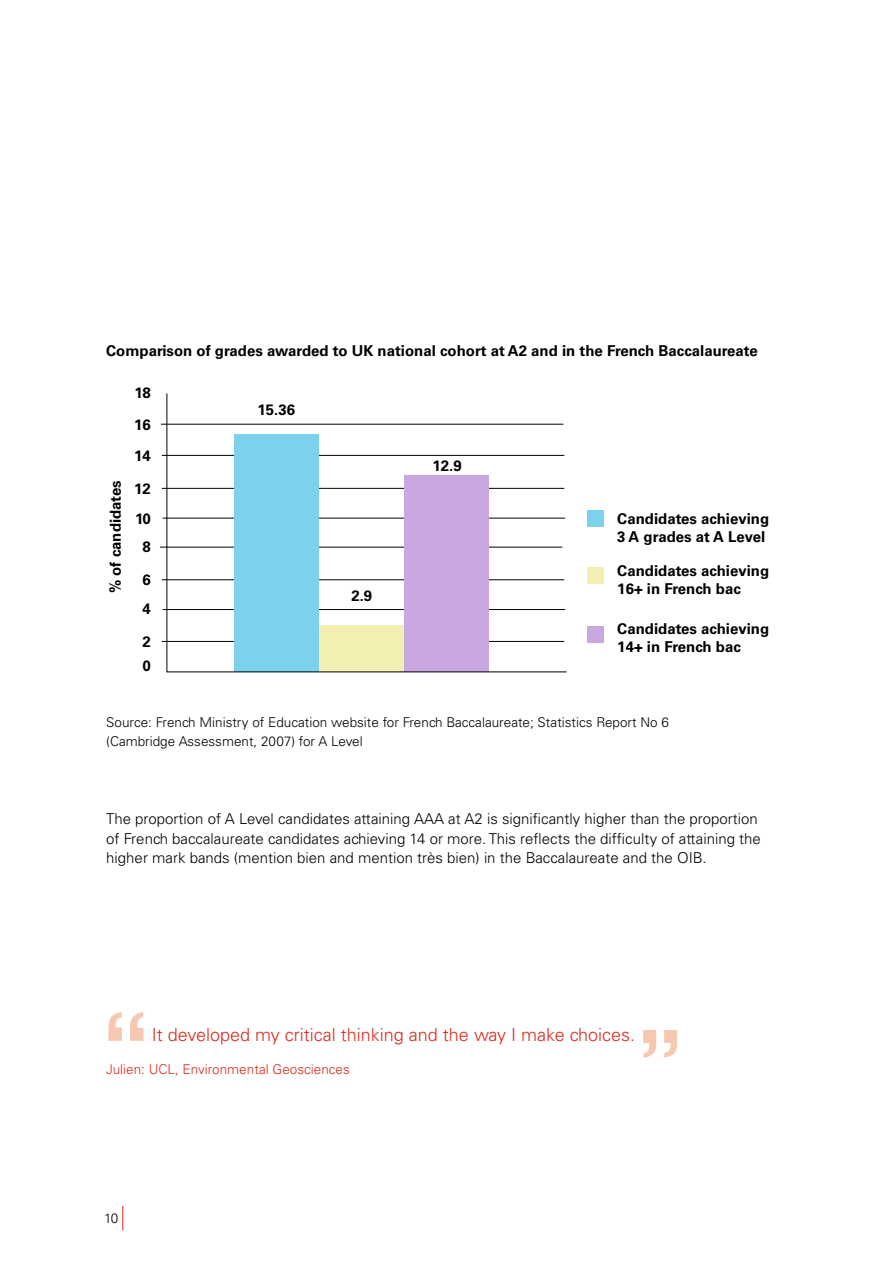
<style>
.page{position:relative;width:893px;height:1263px;background:#fff}
.page>*{position:absolute;margin:0;border:0;box-sizing:border-box;transform-origin:0 0}
.t1{font:300 18px "Univers";color:#db2b1e}
.t2{font:300 15px/19.5px "Univers";color:#000}
.t3{font:700 15px/18px "Univers";color:#000}
.t4{font:300 13.5px/19.5px "Univers";color:#000}
.t5{font:300 13.5px "Univers";color:#db2b1e}
</style>
<div class="page">
<svg style="left:122px;top:1206px;width:1px;height:24px"></svg>
<hr style="left:161px;top:424px;width:402px;height:1px;background:#000">
<hr style="left:162px;top:455px;width:402px;height:1px;background:#000">
<hr style="left:162px;top:488px;width:402px;height:1px;background:#000">
<hr style="left:163px;top:518px;width:402px;height:1px;background:#000">
<hr style="left:160px;top:547px;width:402px;height:1px;background:#000">
<hr style="left:162px;top:579px;width:402px;height:1px;background:#000">
<hr style="left:163px;top:609px;width:402px;height:1px;background:#000">
<hr style="left:162px;top:641px;width:402px;height:1px;background:#000">
<svg style="left:166px;top:393px;width:401px;height:280px"></svg>
<div style="left:587px;top:510px;width:16px;height:16px;background:#7bd2ea"></div>
<div style="left:587px;top:568px;width:16px;height:16px;background:#f3efb3"></div>
<div style="left:587px;top:626px;width:16px;height:16px;background:#c9a8e2"></div>
<svg style="left:108px;top:1012px;width:35px;height:29px"></svg>
<svg style="left:643px;top:1030px;width:34px;height:28px"></svg>
<p class="t3" style="left:106px;top:342px;width:653px">Comparison of grades awarded to UK national cohort at A2 and in the French Baccalaureate</p>
<p class="t3" style="left:107px;top:593px;width:115px;rotate:-90deg">% of candidates</p>
<p class="t3" style="left:134px;top:377px;width:18px;line-height:31.3px;text-align:justify">18<br>16<br>14</p>
<p class="t3" style="left:134px;top:474px;width:18px;line-height:29.2px;text-align:center">12<br>10<br>8</p>
<p class="t3" style="left:143px;top:566px;width:10px;line-height:28.7px">6<br>4</p>
<p class="t3" style="left:143px;top:630px;width:10px;line-height:24.5px">2<br>0</p>
<p class="t3" style="left:258px;top:401px;width:39px">15.36</p>
<p class="t3" style="left:351px;top:587px;width:22px">2.9</p>
<p class="t3" style="left:433px;top:456px;width:31px">12.9</p>
<p class="t3" style="left:617px;top:510px;width:153px">Candidates achieving<br>3 A grades at A Level</p>
<p class="t3" style="left:617px;top:561px;width:153px">Candidates achieving<br>16+ in French bac</p>
<p class="t3" style="left:617px;top:620px;width:153px">Candidates achieving<br>14+ in French bac</p>
<p class="t4" style="left:106px;top:712px;width:564px">Source: French Ministry of Education website for French Baccalaureate; Statistics Report No 6 (Cambridge Assessment, 2007) for A Level</p>
<p class="t2" style="left:106px;top:809px;width:656px">The proportion of A Level candidates attaining AAA at A2 is significantly higher than the proportion of French baccalaureate candidates achieving 14 or more. This reflects the difficulty of attaining the higher mark bands (mention bien and mention très bien) in the Baccalaureate and the OIB.</p>
<p class="t1" style="left:152px;top:1024px;width:485px">It developed my critical thinking and the way I make choices.</p>
<p class="t5" style="left:106px;top:1061px;width:245px">Julien: UCL, Environmental Geosciences</p>
<p class="t4" style="left:104px;top:1208px;width:15px">10</p>
</div>
